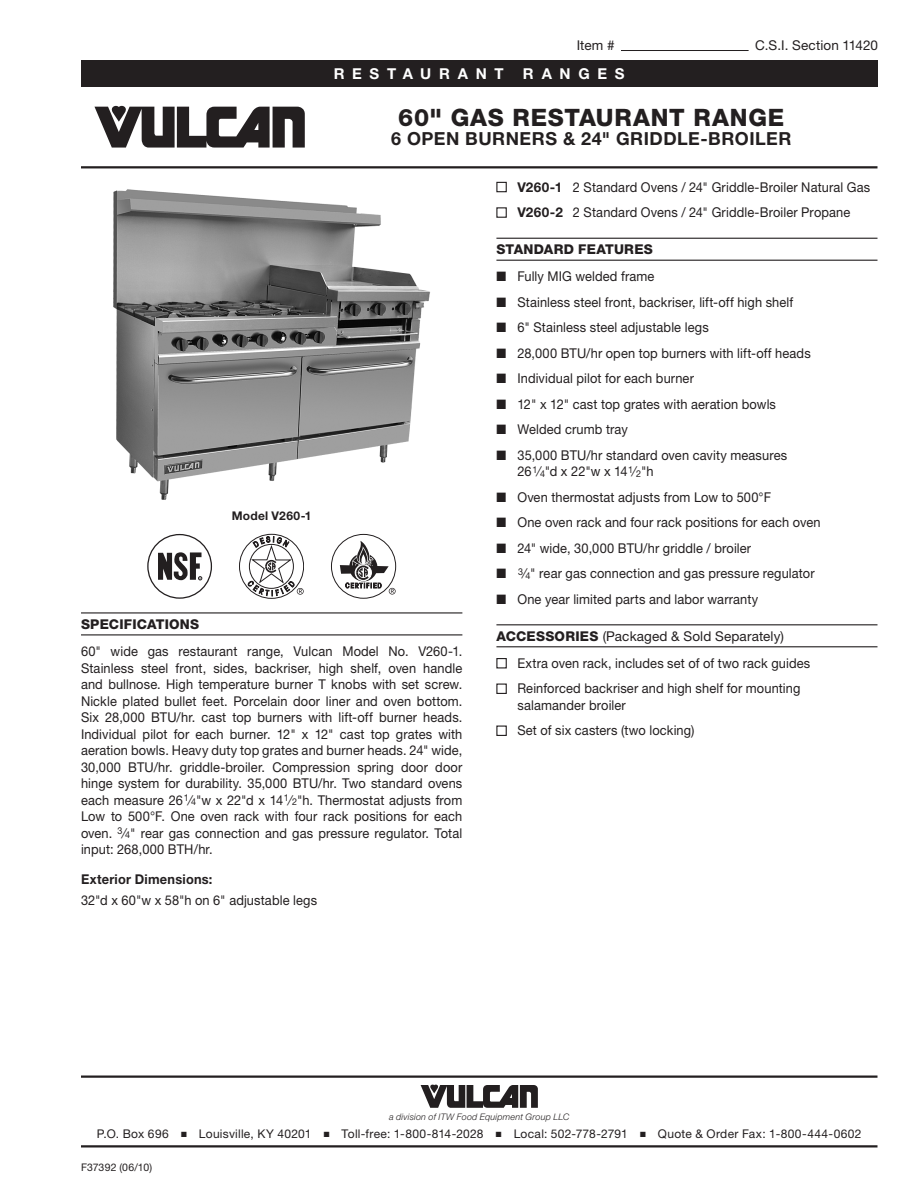
<style>
.page{position:relative;width:918px;height:1188px;background:#fff}
.page>*{position:absolute;margin:0;border:0;box-sizing:border-box;transform-origin:0 0}
.t1{font:800 24px "Helvetica Neue LT Std";letter-spacing:.03em;color:#231f20}
.t2{font:700 18px "Helvetica Neue LT Std";letter-spacing:.03em;color:#231f20}
.t3{font:700 15px "Helvetica Neue LT Std";letter-spacing:.515em;color:#fff}
.t4{font:13.5px/16.5px "Helvetica Neue LT Std";letter-spacing:.01em;color:#231f20;scale:.95 1}
.t5{font:13.5px/27.3px "Helvetica Neue LT Std";letter-spacing:.01em;color:#231f20}
.t6{font:800 13.5px "Helvetica Neue LT Std";letter-spacing:.015em;color:#231f20}
.t7{font:700 13.5px "Helvetica Neue LT Std";letter-spacing:.02em;color:#231f20;scale:.95 1}
.t8{font:12px "Helvetica Neue LT Std";letter-spacing:.025em;color:#231f20}
.t9{font:700 12px "Helvetica Neue LT Std";letter-spacing:.025em;color:#231f20}
.t10{font:10.5px "Helvetica Neue LT Std";letter-spacing:.005em;color:#231f20}
.t11{font:italic 300 9px "Helvetica Neue LT Std";letter-spacing:.02em;color:#231f20}
.s1{font-size:9.45px}
.s2{font-weight:700}
.s3{font-weight:800}
</style>
<div class="page">
<div style="left:81px;top:60px;width:796px;height:27px;background:#231f20"></div>
<hr style="left:81px;top:1076px;width:797px;height:2px;background:#231f20">
<svg style="left:421px;top:1085px;width:117px;height:23px"></svg>
<hr style="left:81px;top:1145px;width:797px;height:3px;background:#231f20">
<svg style="left:94px;top:106px;width:211px;height:42px"></svg>
<hr style="left:81px;top:166px;width:797px;height:2px;background:#231f20">
<hr style="left:621px;top:50px;width:128px;height:1px;background:#231f20">
<hr style="left:81px;top:612px;width:381px;height:2px;background:#231f20">
<hr style="left:81px;top:634px;width:381px;height:1px;background:#231f20">
<svg style="left:239px;top:534px;width:65px;height:65px"></svg>
<div style="left:331px;top:534px;width:65px;height:65px;border:1px solid #231f20;border-radius:50%"></div>
<svg style="left:340px;top:541px;width:56px;height:54px"></svg>
<div style="left:147px;top:534px;width:65px;height:65px;border:1px solid #231f20;border-radius:50%"></div>
<svg style="left:158px;top:552px;width:44px;height:28px"></svg>
<hr style="left:496px;top:238px;width:382px;height:1px;background:#231f20">
<hr style="left:496px;top:260px;width:382px;height:1px;background:#231f20">
<hr style="left:496px;top:624px;width:382px;height:1px;background:#231f20">
<hr style="left:496px;top:646px;width:382px;height:1px;background:#231f20">
<div style="left:496px;top:182px;width:11px;height:10px;border:1px solid #231f20"></div>
<div style="left:496px;top:207px;width:11px;height:11px;border:1px solid #231f20"></div>
<div style="left:496px;top:658px;width:11px;height:10px;border:1px solid #231f20"></div>
<div style="left:496px;top:684px;width:11px;height:10px;border:1px solid #231f20"></div>
<div style="left:496px;top:726px;width:11px;height:10px;border:1px solid #231f20"></div>
<img style="left:113px;top:189px;width:317px;height:311px">
<p class="t5" style="left:577px;top:32px;width:39px">Item #</p>
<p class="t5" style="left:755px;top:32px;width:124px">C.S.I. Section 11420</p>
<p class="t3" style="left:334px;top:64px;width:171px">Restaur ant</p>
<p class="t3" style="left:523px;top:64px;width:103px">Ranges</p>
<h1 class="t1" style="left:398px;top:103px;width:387px">60" GAS RESTAURANT RANGE</h1>
<h2 class="t2" style="left:391px;top:128px;width:402px">6 OPEN BURNERS &amp; 24" GRIDDLE-BROILER</h2>
<p class="t9" style="left:232px;top:508px;width:81px">Model V260-1</p>
<p class="t6" style="left:81px;top:616px;width:120px">SPECIFICATIONS</p>
<p class="t4" style="left:81px;top:643px;width:403px;text-align:justify">60" wide gas restaurant range, Vulcan Model No. V260-1.<br>Stainless steel front, sides, backriser, high shelf, oven handle and bullnose. High temperature burner T knobs with set screw.<br>Nickle plated bullet feet. Porcelain door liner and oven bottom.<br>Six 28,000 BTU/hr. cast top burners with lift-off burner heads.<br>Individual pilot for each burner. 12" x 12" cast top grates with aeration bowls. Heavy duty top grates and burner heads. 24" wide, 30,000 BTU/hr. griddle-broiler. Compression spring door door hinge system for durability. 35,000 BTU/hr. Two standard ovens each measure 26<sup>1</sup>⁄<span class="s1">4</span>"w x 22"d x 14<sup>1</sup>⁄<span class="s1">2</span>"h. Thermostat adjusts from Low to 500°F. One oven rack with four rack positions for each oven. <sup>3</sup>⁄<span class="s1">4</span>" rear gas connection and gas pressure regulator. Total input: 268,000 BTH/hr.</p>
<p class="t7" style="left:81px;top:871px;width:140px">Exterior Dimensions:</p>
<p class="t4" style="left:81px;top:892px;width:250px">32"d x 60"w x 58"h on 6" adjustable legs</p>
<p class="t4" style="left:517px;top:174px;width:373px;line-height:25.5px"><span class="s2">V260-1</span> 2 Standard Ovens / 24" Griddle-Broiler Natural Gas<br><span class="s2">V260-2</span> 2 Standard Ovens / 24" Griddle-Broiler Propane</p>
<p class="t6" style="left:496px;top:241px;width:158px">STANDARD FEATURES</p>
<p class="t4" style="left:496px;top:268px;width:168px">■ Fully MIG welded frame</p>
<p class="t4" style="left:496px;top:294px;width:314px">■ Stainless steel front, backriser, lift-off high shelf</p>
<p class="t4" style="left:496px;top:319px;width:225px">■ 6" Stainless steel adjustable legs</p>
<p class="t4" style="left:496px;top:345px;width:332px">■ 28,000 BTU/hr open top burners with lift-off heads</p>
<p class="t4" style="left:496px;top:370px;width:209px">■ Individual pilot for each burner</p>
<p class="t4" style="left:496px;top:396px;width:296px">■ 12" x 12" cast top grates with aeration bowls</p>
<p class="t4" style="left:496px;top:421px;width:140px">■ Welded crumb tray</p>
<p class="t4" style="left:517px;top:447px;width:285px;text-indent:-21px">■ 35,000 BTU/hr standard oven cavity measures<br>26<sup>1</sup>⁄<span class="s1">4</span>"d x 22"w x 14<sup>1</sup>⁄<span class="s1">2</span>"h</p>
<p class="t4" style="left:496px;top:489px;width:291px">■ Oven thermostat adjusts from Low to 500°F</p>
<p class="t4" style="left:496px;top:514px;width:343px">■ One oven rack and four rack positions for each oven</p>
<p class="t4" style="left:496px;top:540px;width:270px">■ 24" wide, 30,000 BTU/hr griddle / broiler</p>
<p class="t4" style="left:496px;top:565px;width:336px">■ <sup>3</sup>⁄<span class="s1">4</span>" rear gas connection and gas pressure regulator</p>
<p class="t4" style="left:496px;top:591px;width:277px">■ One year limited parts and labor warranty</p>
<p class="t5" style="left:517px;top:622px;width:294px;text-indent:-21px"><span class="s3">ACCESSORIES</span> (Packaged &amp; Sold Separately)<br>Extra oven rack, includes set of of two rack guides</p>
<p class="t4" style="left:517px;top:680px;width:299px">Reinforced backriser and high shelf for mounting salamander broiler</p>
<p class="t4" style="left:517px;top:722px;width:188px">Set of six casters (two locking)</p>
<p class="t11" style="left:389px;top:1111px;width:182px">a division of ITW Food Equipment Group LLC</p>
<p class="t8" style="left:97px;top:1127px;width:766px">P.O. Box 696 ■ Louisville, KY 40201 ■ Toll-free: 1-800-814-2028 ■ Local: 502-778-2791 ■ Quote &amp; Order Fax: 1-800-444-0602</p>
<p class="t10" style="left:81px;top:1161px;width:73px">F37392 (06/10)</p>
</div>
